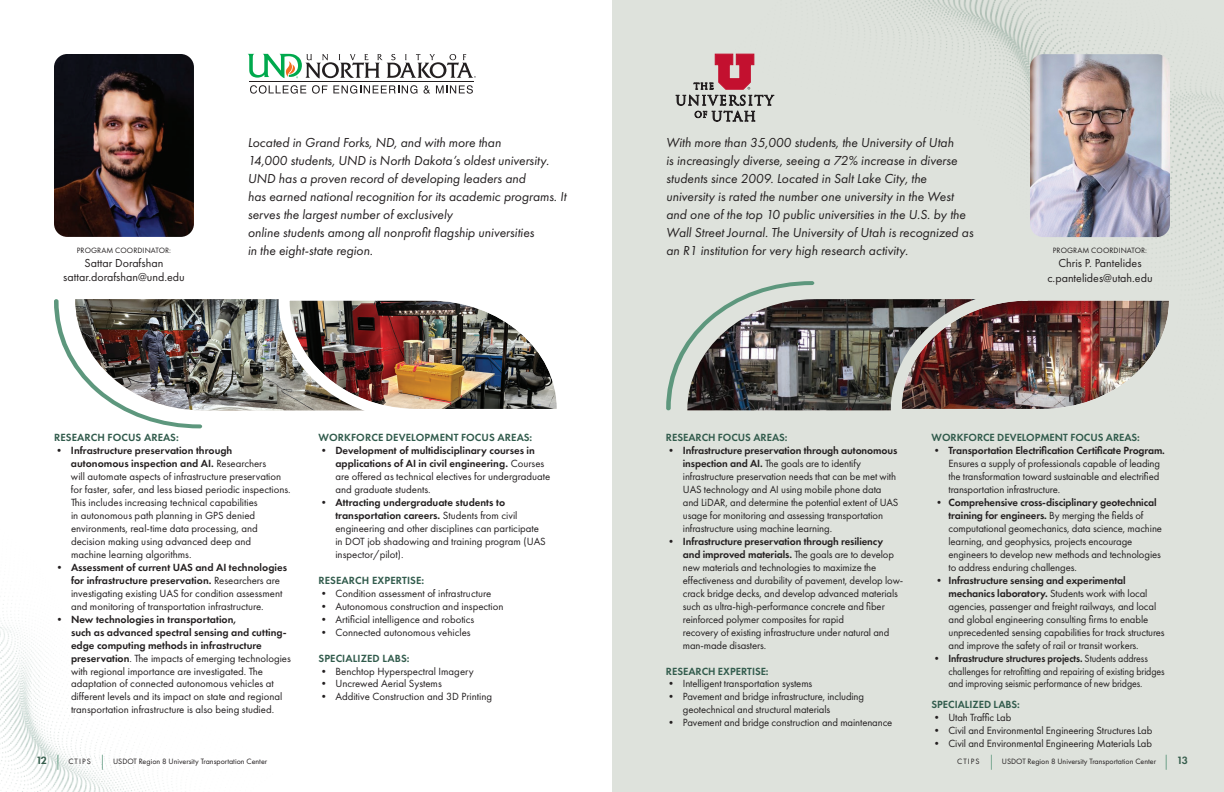
<style>
.page{position:relative;width:1224px;height:792px;background:#fff}
.page>*{position:absolute;margin:0;border:0;box-sizing:border-box;transform-origin:0 0}
.t1{font:italic 13.5px/18px "Futura PT";color:#231f20}
.t2{font:12px/14.4px "Futura PT";color:#231f20;text-align:center}
.t3{font:10.8px/13px "Futura PT";letter-spacing:-.01em;color:#231f20}
.t4{font:600 10.8px "Futura PT";color:#315b4c}
.t5{font:8px "Futura PT";color:#231f20}
.s1{font-weight:600}
.s2{font-weight:600;font-size:11px;color:#345c4b}
.s3{font-size:15px;color:#5d977d}
</style>
<div class="page">
<img style="left:0;top:428px;width:201px;height:364px">
<img style="left:54px;top:54px;width:140px;height:183px">
<div style="left:612px;top:0;width:612px;height:792px;background:#dee2dc"></div>
<img style="left:728px;top:0;width:496px;height:301px">
<img style="left:1030px;top:54px;width:140px;height:183px">
<img style="left:666px;top:281px;width:508px;height:130px">
<img style="left:885px;top:284px;width:300px;height:127px">
<img style="left:54px;top:299px;width:219px;height:129px">
<img style="left:273px;top:299px;width:284px;height:112px">
<svg style="left:250px;top:85px;width:56px;height:9px"></svg>
<svg style="left:312px;top:85px;width:105px;height:9px"></svg>
<svg style="left:424px;top:85px;width:6px;height:9px"></svg>
<svg style="left:436px;top:85px;width:37px;height:9px"></svg>
<hr style="left:249px;top:81px;width:224px;height:1px;background:#231f20">
<svg style="left:248px;top:54px;width:228px;height:25px"></svg>
<svg style="left:676px;top:54px;width:98px;height:67px"></svg>
<p class="t5" style="left:77px;top:245px;width:96px">PROGRAM COORDINATOR:</p>
<p class="t2" style="left:63px;top:256px;width:123px">Sattar Dorafshan sattar.dorafshan@und.edu</p>
<p class="t1" style="left:248px;top:133px;width:320px">Located in Grand Forks, ND, and with more than<br>14,000 students, UND is North Dakota’s oldest university.<br>UND has a proven record of developing leaders and<br>has earned national recognition for its academic programs. It serves the largest number of exclusively<br>online students among all nonprofit flagship universities<br>in the eight-state region.</p>
<p class="t1" style="left:666px;top:133px;width:309px">With more than 35,000 students, the University of Utah<br>is increasingly diverse, seeing a 72% increase in diverse students since 2009. Located in Salt Lake City, the university is rated the number one university in the West and one of the top 10 public universities in the U.S. by the Wall Street Journal. The University of Utah is recognized as an R1 institution for very high research activity.</p>
<p class="t5" style="left:1053px;top:245px;width:96px">PROGRAM COORDINATOR:</p>
<p class="t2" style="left:1047px;top:256px;width:107px">Chris P. Pantelides c.pantelides@utah.edu</p>
<p class="t4" style="left:54px;top:431px;width:126px">RESEARCH FOCUS AREAS:</p>
<p class="t3" style="left:71px;top:444px;width:221px;text-indent:-17px">• <span class="s1">Infrastructure preservation through autonomous inspection and AI.</span> Researchers<br>will automate aspects of infrastructure preservation for faster, safer, and less biased periodic inspections.<br>This includes increasing technical capabilities<br>in autonomous path planning in GPS denied environments, real-time data processing, and decision making using advanced deep and<br>machine learning algorithms.</p>
<p class="t3" style="left:71px;top:561px;width:218px;text-indent:-17px">• <span class="s1">Assessment of current UAS and AI technologies for infrastructure preservation.</span> Researchers are investigating existing UAS for condition assessment and monitoring of transportation infrastructure.</p>
<p class="t3" style="left:71px;top:613px;width:221px;text-indent:-17px">• <span class="s1">New technologies in transportation,<br>such as advanced spectral sensing and cutting&shy;edge computing methods in infrastructure preservation</span>. The impacts of emerging technologies with regional importance are investigated. The adaptation of connected autonomous vehicles at different levels and its impact on state and regional transportation infrastructure is also being studied.</p>
<p class="t4" style="left:318px;top:431px;width:215px">WORKFORCE DEVELOPMENT FOCUS AREAS:</p>
<p class="t3" style="left:335px;top:444px;width:216px;text-indent:-17px">• <span class="s1">Development of multidisciplinary courses in applications of AI in civil engineering.</span> Courses are offered as technical electives for undergraduate and graduate students.</p>
<p class="t3" style="left:335px;top:496px;width:212px;text-indent:-17px">• <span class="s1">Attracting undergraduate students to transportation careers.</span> Students from civil engineering and other disciplines can participate in DOT job shadowing and training program (UAS inspector/pilot).</p>
<p class="t4" style="left:318px;top:573px;width:107px">RESEARCH EXPERTISE:</p>
<p class="t3" style="left:318px;top:587px;width:174px">• Condition assessment of infrastructure</p>
<p class="t3" style="left:318px;top:600px;width:187px">• Autonomous construction and inspection</p>
<p class="t3" style="left:318px;top:613px;width:158px">• Artificial intelligence and robotics</p>
<p class="t3" style="left:318px;top:626px;width:154px">• Connected autonomous vehicles</p>
<p class="t4" style="left:318px;top:651px;width:93px">SPECIALIZED LABS:</p>
<p class="t3" style="left:318px;top:664px;width:157px">• Benchtop Hyperspectral Imagery</p>
<p class="t3" style="left:318px;top:677px;width:125px">• Uncrewed Aerial Systems</p>
<p class="t3" style="left:318px;top:690px;width:175px">• Additive Construction and 3D Printing</p>
<p class="t4" style="left:666px;top:431px;width:123px">RESEARCH FOCUS AREAS:</p>
<p class="t3" style="left:683px;top:444px;width:217px;text-indent:-17px">• <span class="s1">Infrastructure preservation through autonomous inspection and AI.</span> The goals are to identify infrastructure preservation needs that can be met with UAS technology and AI using mobile phone data and LiDAR, and determine the potential extent of UAS usage for monitoring and assessing transportation infrastructure using machine learning.</p>
<p class="t3" style="left:683px;top:535px;width:222px;text-indent:-17px">• <span class="s1">Infrastructure preservation through resiliency and improved materials.</span> The goals are to develop new materials and technologies to maximize the effectiveness and durability of pavement, develop low&shy;crack bridge decks, and develop advanced materials such as ultra-high-performance concrete and fiber reinforced polymer composites for rapid<br>recovery of existing infrastructure under natural and man-made disasters.</p>
<p class="t4" style="left:666px;top:664px;width:104px">RESEARCH EXPERTISE:</p>
<p class="t3" style="left:666px;top:677px;width:148px">• Intelligent transportation systems</p>
<p class="t3" style="left:683px;top:690px;width:183px;text-indent:-17px">• Pavement and bridge infrastructure, including geotechnical and structural materials</p>
<p class="t3" style="left:666px;top:716px;width:228px">• Pavement and bridge construction and maintenance</p>
<p class="t4" style="left:932px;top:431px;width:210px">WORKFORCE DEVELOPMENT FOCUS AREAS:</p>
<p class="t3" style="left:948px;top:444px;width:218px;text-indent:-17px">• <span class="s1">Transportation Electrification Certificate Program.<br></span>Ensures a supply of professionals capable of leading the transformation toward sustainable and electrified transportation infrastructure.</p>
<p class="t3" style="left:948px;top:496px;width:215px;text-indent:-15px">• <span class="s1">Comprehensive cross-disciplinary geotechnical training for engineers.</span> By merging the fields of computational geomechanics, data science, machine learning, and geophysics, projects encourage engineers to develop new methods and technologies to address enduring challenges.</p>
<p class="t3" style="left:948px;top:574px;width:218px;text-indent:-15px">• <span class="s1">Infrastructure sensing and experimental mechanics laboratory.</span> Students work with local agencies, passenger and freight railways, and local and global engineering consulting firms to enable unprecedented sensing capabilities for track structures and improve the safety of rail or transit workers.</p>
<p class="t3" style="left:948px;top:651px;width:218px;text-indent:-17px">• <span class="s1">Infrastructure structures projects.</span> Students address challenges for retrofitting and repairing of existing bridges and improving seismic performance of new bridges.</p>
<p class="t4" style="left:932px;top:698px;width:90px">SPECIALIZED LABS:</p>
<p class="t3" style="left:931px;top:711px;width:81px">• Utah Traffic Lab</p>
<p class="t3" style="left:931px;top:724px;width:222px">• Civil and Environmental Engineering Structures Lab</p>
<p class="t3" style="left:931px;top:737px;width:222px">• Civil and Environmental Engineering Materials Lab</p>
<p class="t5" style="left:36px;top:756px;width:233px"><span class="s2">12</span> <span class="s3">|</span> CTIPS <span class="s3">|</span> USDOT Region 8 University Transportation Center</p>
<p class="t5" style="left:957px;top:756px;width:232px">CTIPS <span class="s3">|</span> USDOT Region 8 University Transportation Center <span class="s3">|</span> <span class="s2">13</span></p>
</div>
